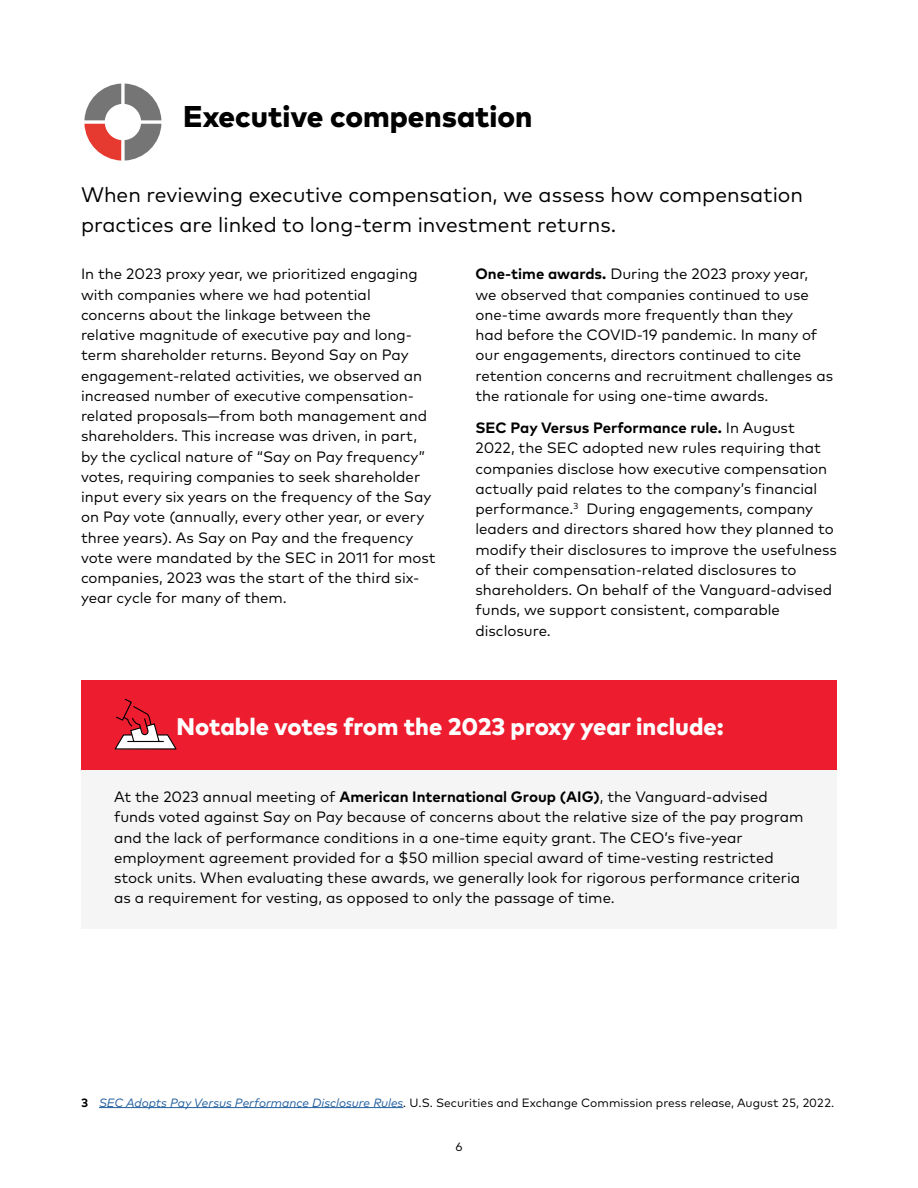
<style>
.page{position:relative;width:918px;height:1188px;background:#fff}
.page>*{position:absolute;margin:0;border:0;box-sizing:border-box;transform-origin:0 0}
.t1{font:800 30px "Mark Pro";color:#000}
.t2{font:800 24px "Mark Pro";color:#fff}
.t3{font:21px/30px "Mark Pro";color:#000}
.t4{font:15px/20.2px "Mark Pro";color:#000}
.t5{font:12px "Mark Pro";color:#000}
.s1{font-weight:700}
.s2{font-style:italic;color:#215e9e}
.s3{font-style:italic}
</style>
<div class="page">
<svg style="left:84px;top:84px;width:77px;height:77px"></svg>
<hr style="left:99px;top:1107px;width:304px;height:1px;background:#215e9e">
<div style="left:81px;top:680px;width:756px;height:117px;background:#ed1c2f"></div>
<div style="left:81px;top:770px;width:756px;height:159px;background:#f5f5f6"></div>
<svg style="left:114px;top:698px;width:63px;height:52px"></svg>
<h1 class="t1" style="left:183px;top:93px;width:351px">Executive compensation</h1>
<h3 class="t3" style="left:81px;top:178px;width:724px">When reviewing executive compensation, we assess how compensation practices are linked to long-term investment returns.</h3>
<p class="t4" style="left:81px;top:263px;width:356px">In the 2023 proxy year, we prioritized engaging with companies where we had potential concerns about the linkage between the<br>relative magnitude of executive pay and long&shy;term shareholder returns. Beyond Say on Pay engagement-related activities, we observed an increased number of executive compensation&shy;related proposals—from both management and shareholders. This increase was driven, in part, by the cyclical nature of “Say on Pay frequency” votes, requiring companies to seek shareholder input every six years on the frequency of the Say on Pay vote (annually, every other year, or every three years). As Say on Pay and the frequency vote were mandated by the SEC in 2011 for most companies, 2023 was the start of the third six&shy;year cycle for many of them.</p>
<p class="t4" style="left:476px;top:263px;width:359px"><span class="s1">One-time awards.</span> During the 2023 proxy year, we observed that companies continued to use one-time awards more frequently than they<br>had before the COVID-19 pandemic. In many of our engagements, directors continued to cite retention concerns and recruitment challenges as the rationale for using one-time awards.</p>
<p class="t4" style="left:476px;top:416px;width:363px"><span class="s1">SEC Pay Versus Performance rule.</span> In August 2022, the SEC adopted new rules requiring that companies disclose how executive compensation actually paid relates to the company’s financial performance.<sup>3</sup> During engagements, company leaders and directors shared how they planned to modify their disclosures to improve the usefulness of their compensation-related disclosures to shareholders. On behalf of the Vanguard-advised funds, we support consistent, comparable disclosure.</p>
<h2 class="t2" style="left:177px;top:708px;width:549px">Notable votes from the 2023 proxy year include:</h2>
<p class="t4" style="left:114px;top:785px;width:691px">At the 2023 annual meeting of <span class="s1">American International Group (AIG)</span>, the Vanguard-advised funds voted against Say on Pay because of concerns about the relative size of the pay program and the lack of performance conditions in a one-time equity grant. The CEO’s five-year employment agreement provided for a $50 million special award of time-vesting restricted stock units. When evaluating these awards, we generally look for rigorous performance criteria as a requirement for vesting, as opposed to only the passage of time.</p>
<p class="t5" style="left:81px;top:1094px;width:755px"><span class="s1">3</span> <span class="s2">SEC Adopts Pay Versus Performance Disclosure Rules</span><span class="s3">.</span> U.S. Securities and Exchange Commission press release, August 25, 2022.</p>
<p class="t5" style="left:455px;top:1138px;width:9px">6</p>
</div>
